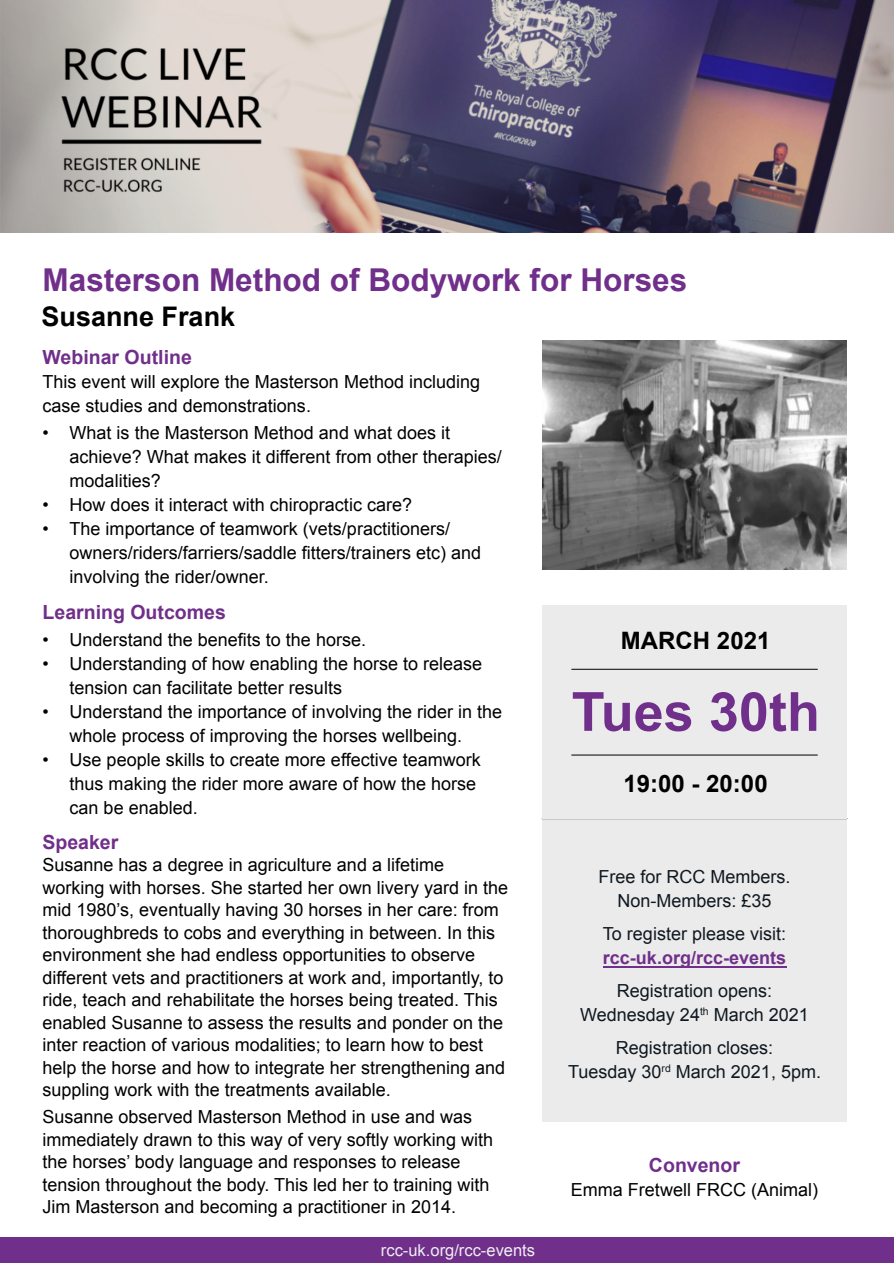
<style>
.page{position:relative;width:894px;height:1263px;background:#fff}
.page>*{position:absolute;margin:0;border:0;box-sizing:border-box;transform-origin:0 0}
.t1{font:700 54px "Arial";color:#702f8a}
.t2{font:700 31.5px "Arial";color:#702f8a}
.t3{font:700 27px "Arial";color:#000}
.t4{font:700 24px "Arial";color:#000}
.t5{font:700 19.5px "Arial";color:#702f8a}
.t6{font:18px/22.5px "Arial";color:#000}
.t7{font:18px/24px "Arial";color:#101820;text-align:center}
.t8{font:700 18px "Arial";color:#702f8a}
.t9{font:16.5px "Arial";color:#efedf2}
</style>
<div class="page">
<div style="left:0;top:1237px;width:893px;height:26px;background:#702f8a"></div>
<div style="left:542px;top:819px;width:304px;height:303px;background:#ebebeb"></div>
<hr style="left:602px;top:966px;width:183px;height:2px;background:#702f8a">
<div style="left:542px;top:605px;width:304px;height:214px;background:#ebebeb"></div>
<hr style="left:571px;top:755px;width:246px;height:1px;background:#000">
<hr style="left:571px;top:669px;width:246px;height:1px;background:#000">
<img style="left:542px;top:341px;width:304px;height:228px">
<img style="left:0;top:0;width:893px;height:232px">
<h2 class="t2" style="left:43px;top:268px;width:646px">Masterson Method of Bodywork for Horses</h2>
<h3 class="t3" style="left:41px;top:307px;width:195px">Susanne Frank</h3>
<p class="t5" style="left:43px;top:349px;width:151px">Webinar Outline</p>
<p class="t6" style="left:43px;top:371px;width:439px;line-height:24px">This event will explore the Masterson Method including case studies and demonstrations.</p>
<p class="t6" style="left:70px;top:422px;width:433px;line-height:24px;text-indent:-27px">• What is the Masterson Method and what does it achieve? What makes it different from other therapies/ modalities?</p>
<p class="t6" style="left:43px;top:495px;width:371px">• How does it interact with chiropractic care?</p>
<p class="t6" style="left:70px;top:518px;width:413px;line-height:24px;text-indent:-27px">• The importance of teamwork (vets/practitioners/ owners/riders/farriers/saddle fitters/trainers etc) and involving the rider/owner.</p>
<p class="t5" style="left:43px;top:605px;width:185px">Learning Outcomes</p>
<p class="t6" style="left:43px;top:630px;width:325px">• Understand the benefits to the horse.</p>
<p class="t6" style="left:70px;top:653px;width:414px;line-height:24px;text-indent:-27px">• Understanding of how enabling the horse to release tension can facilitate better results</p>
<p class="t6" style="left:70px;top:701px;width:434px;line-height:24px;text-indent:-27px">• Understand the importance of involving the rider in the whole process of improving the horses wellbeing.</p>
<p class="t6" style="left:70px;top:749px;width:412px;line-height:24px;text-indent:-27px">• Use people skills to create more effective teamwork thus making the rider more aware of how the horse can be enabled.</p>
<p class="t5" style="left:42px;top:835px;width:77px">Speaker</p>
<p class="t6" style="left:42px;top:855px;width:467px">Susanne has a degree in agriculture and a lifetime working with horses. She started her own livery yard in the mid 1980’s, eventually having 30 horses in her care: from thoroughbreds to cobs and everything in between. In this environment she had endless opportunities to observe different vets and practitioners at work and, importantly, to ride, teach and rehabilitate the horses being treated. This enabled Susanne to assess the results and ponder on the inter reaction of various modalities; to learn how to best help the horse and how to integrate her strengthening and suppling work with the treatments available.</p>
<p class="t6" style="left:42px;top:1107px;width:452px">Susanne observed Masterson Method in use and was immediately drawn to this way of very softly working with the horses’ body language and responses to release tension throughout the body. This led her to training with Jim Masterson and becoming a practitioner in 2014.</p>
<p class="t9" style="left:381px;top:1244px;width:156px">rcc-uk.org/rcc-events</p>
<h3 class="t4" style="left:620px;top:631px;width:151px">MARCH 2021</h3>
<h1 class="t1" style="left:571px;top:691px;width:250px">Tues 30th</h1>
<h3 class="t4" style="left:623px;top:774px;width:146px">19:00 - 20:00</h3>
<p class="t7" style="left:598px;top:866px;width:194px">Free for RCC Members.<br>Non-Members: £35</p>
<p class="t7" style="left:602px;top:923px;width:185px">To register please visit:</p>
<p class="t8" style="left:602px;top:951px;width:185px">rcc-uk.org/rcc-events</p>
<p class="t7" style="left:580px;top:980px;width:230px">Registration opens:<br>Wednesday 24<sup>th</sup> March 2021</p>
<p class="t7" style="left:567px;top:1037px;width:254px">Registration closes:<br>Tuesday 30<sup>rd</sup> March 2021, 5pm.</p>
<p class="t5" style="left:648px;top:1158px;width:93px">Convenor</p>
<p class="t6" style="left:570px;top:1180px;width:249px">Emma Fretwell FRCC (Animal)</p>
</div>
